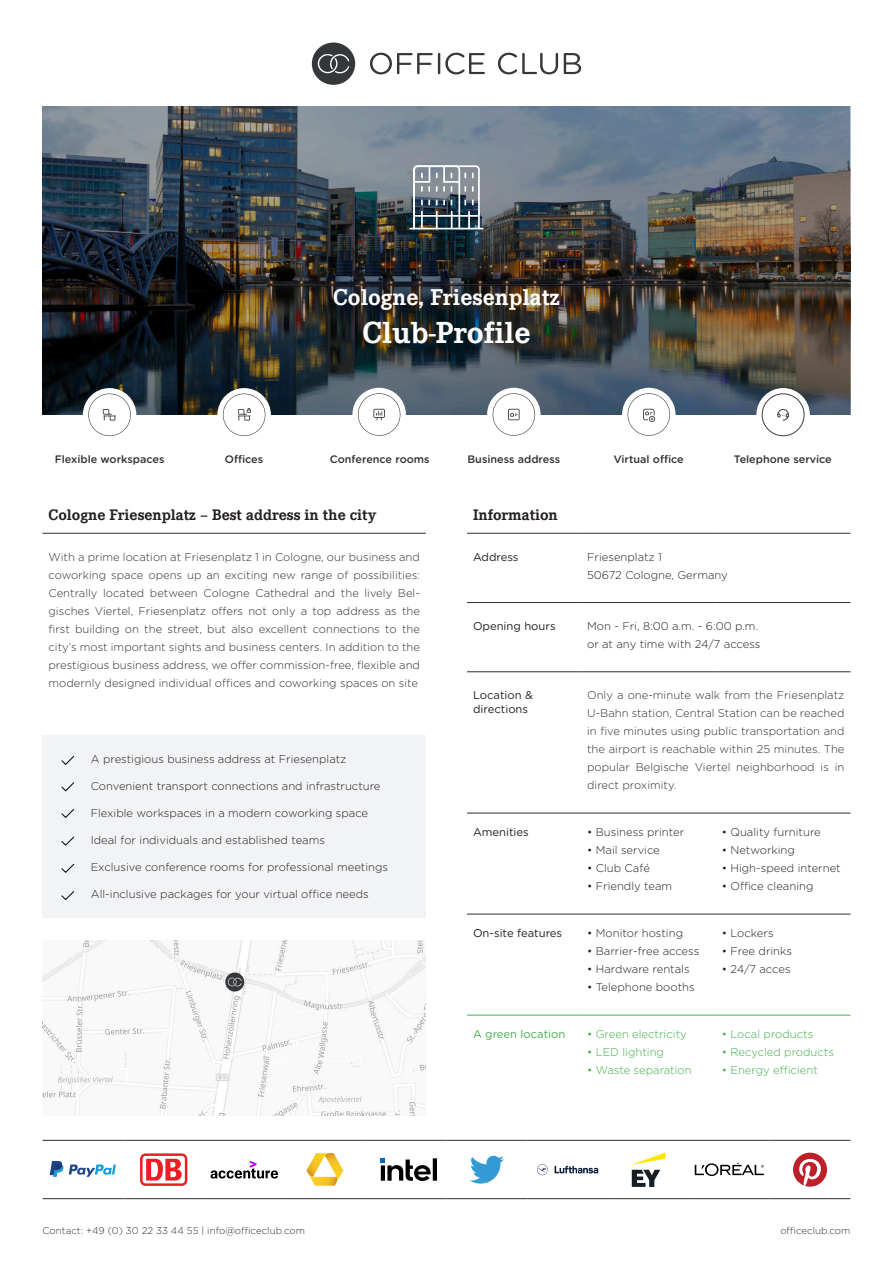
<style>
.page{position:relative;width:893px;height:1263px;background:#fff}
.page>*{position:absolute;margin:0;border:0;box-sizing:border-box;transform-origin:0 0}
.t1{font:700 30px "Corporate EBQ";color:#fff}
.t2{font:700 22.5px "Corporate EBQ";color:#fff}
.t3{font:700 15px "Corporate EBQ";color:#231f20}
.t4{font:300 11.25px/18px "Gotham Rounded";color:#312f30;text-align:justify}
.t5{font:300 11.25px "Gotham Rounded";color:#231f20}
.t6{font:300 11.25px "Gotham Rounded";color:#40ae49}
.t7{font:11.25px "Gotham Rounded";color:#231f20}
.t8{font:11.25px "Gotham Rounded";color:#40ae49}
.t9{font:500 10.8px "Gotham Rounded";color:#312f30}
.t10{font:300 9.75px "Gotham Rounded";color:#312f30}
</style>
<div class="page">
<img style="left:43px;top:940px;width:383px;height:176px">
<svg style="left:225px;top:972px;width:19px;height:19px"></svg>
<img style="left:43px;top:106px;width:807px;height:309px">
<svg style="left:312px;top:43px;width:43px;height:42px"></svg>
<svg style="left:370px;top:53px;width:211px;height:21px"></svg>
<hr style="left:43px;top:1140px;width:80px;height:1px;background:#312f30">
<hr style="left:123px;top:1140px;width:81px;height:1px;background:#312f30">
<hr style="left:204px;top:1140px;width:81px;height:1px;background:#312f30">
<hr style="left:285px;top:1140px;width:81px;height:1px;background:#312f30">
<hr style="left:366px;top:1140px;width:80px;height:1px;background:#312f30">
<hr style="left:446px;top:1140px;width:81px;height:1px;background:#312f30">
<hr style="left:527px;top:1140px;width:81px;height:1px;background:#312f30">
<hr style="left:608px;top:1140px;width:81px;height:1px;background:#312f30">
<hr style="left:689px;top:1140px;width:81px;height:1px;background:#312f30">
<hr style="left:770px;top:1140px;width:80px;height:1px;background:#312f30">
<hr style="left:43px;top:1198px;width:80px;height:1px;background:#312f30">
<hr style="left:123px;top:1198px;width:81px;height:1px;background:#312f30">
<hr style="left:204px;top:1198px;width:81px;height:1px;background:#312f30">
<hr style="left:285px;top:1198px;width:81px;height:1px;background:#312f30">
<hr style="left:366px;top:1198px;width:80px;height:1px;background:#312f30">
<hr style="left:446px;top:1198px;width:81px;height:1px;background:#312f30">
<hr style="left:527px;top:1198px;width:81px;height:1px;background:#312f30">
<hr style="left:608px;top:1198px;width:81px;height:1px;background:#312f30">
<hr style="left:689px;top:1198px;width:81px;height:1px;background:#312f30">
<hr style="left:770px;top:1198px;width:80px;height:1px;background:#312f30">
<svg style="left:50px;top:1161px;width:66px;height:16px"></svg>
<svg style="left:140px;top:1153px;width:47px;height:33px"></svg>
<svg style="left:143px;top:1156px;width:42px;height:27px"></svg>
<svg style="left:146px;top:1159px;width:38px;height:21px"></svg>
<svg style="left:211px;top:1161px;width:67px;height:17px"></svg>
<img style="left:306px;top:1152px;width:38px;height:34px">
<svg style="left:470px;top:1156px;width:34px;height:27px"></svg>
<svg style="left:381px;top:1158px;width:56px;height:23px"></svg>
<svg style="left:537px;top:1164px;width:61px;height:11px"></svg>
<svg style="left:695px;top:1163px;width:69px;height:13px"></svg>
<svg style="left:793px;top:1153px;width:34px;height:34px"></svg>
<svg style="left:631px;top:1152px;width:34px;height:35px"></svg>
<hr style="left:410px;top:228px;width:73px;height:1px;background:#fff">
<svg style="left:412px;top:165px;width:69px;height:65px;background:#78858f"></svg>
<hr style="left:467px;top:533px;width:114px;height:1px;background:#312f30">
<hr style="left:581px;top:533px;width:135px;height:1px;background:#312f30">
<hr style="left:716px;top:533px;width:134px;height:1px;background:#312f30">
<hr style="left:467px;top:602px;width:114px;height:1px;background:#312f30">
<hr style="left:581px;top:602px;width:135px;height:1px;background:#312f30">
<hr style="left:716px;top:602px;width:134px;height:1px;background:#312f30">
<hr style="left:467px;top:671px;width:114px;height:1px;background:#312f30">
<hr style="left:581px;top:671px;width:135px;height:1px;background:#312f30">
<hr style="left:716px;top:671px;width:134px;height:1px;background:#312f30">
<hr style="left:467px;top:813px;width:114px;height:1px;background:#312f30">
<hr style="left:581px;top:813px;width:135px;height:1px;background:#312f30">
<hr style="left:716px;top:813px;width:134px;height:1px;background:#312f30">
<hr style="left:467px;top:914px;width:114px;height:1px;background:#312f30">
<hr style="left:581px;top:914px;width:135px;height:1px;background:#312f30">
<hr style="left:716px;top:914px;width:134px;height:1px;background:#312f30">
<hr style="left:467px;top:1015px;width:114px;height:1px;background:#40ae49">
<hr style="left:581px;top:1015px;width:135px;height:1px;background:#40ae49">
<hr style="left:716px;top:1015px;width:134px;height:1px;background:#40ae49">
<hr style="left:43px;top:533px;width:383px;height:1px;background:#312f30">
<div style="left:43px;top:735px;width:383px;height:182px;background:#f1f3f5"></div>
<div style="left:83px;top:388px;width:53px;height:53px;background:#fff;border-radius:50%"></div>
<svg style="left:88px;top:393px;width:43px;height:43px"></svg>
<div style="left:217px;top:388px;width:54px;height:53px;background:#fff;border-radius:50%"></div>
<svg style="left:223px;top:393px;width:42px;height:43px"></svg>
<div style="left:352px;top:388px;width:54px;height:53px;background:#fff;border-radius:50%"></div>
<svg style="left:358px;top:393px;width:42px;height:43px"></svg>
<div style="left:487px;top:388px;width:54px;height:53px;background:#fff;border-radius:50%"></div>
<svg style="left:493px;top:393px;width:42px;height:43px"></svg>
<div style="left:622px;top:388px;width:54px;height:53px;background:#fff;border-radius:50%"></div>
<svg style="left:628px;top:393px;width:42px;height:43px"></svg>
<svg style="left:61px;top:864px;width:13px;height:9px"></svg>
<svg style="left:61px;top:836px;width:13px;height:10px"></svg>
<svg style="left:61px;top:809px;width:13px;height:9px"></svg>
<svg style="left:61px;top:782px;width:13px;height:9px"></svg>
<svg style="left:61px;top:756px;width:13px;height:9px"></svg>
<div style="left:756px;top:388px;width:54px;height:53px;background:#fff;border-radius:50%"></div>
<svg style="left:777px;top:409px;width:12px;height:12px"></svg>
<div style="left:762px;top:393px;width:42px;height:43px;border:1px solid #3f3f3f;border-radius:50%"></div>
<svg style="left:61px;top:891px;width:13px;height:9px"></svg>
<p class="t2" style="left:333px;top:284px;width:228px">Cologne, Friesenplatz</p>
<p class="t1" style="left:362px;top:314px;width:170px">Club-Profile</p>
<p class="t9" style="left:55px;top:452px;width:111px">Flexible workspaces</p>
<p class="t9" style="left:225px;top:452px;width:40px">Offices</p>
<p class="t9" style="left:330px;top:452px;width:101px">Conference rooms</p>
<p class="t9" style="left:467px;top:452px;width:94px">Business address</p>
<p class="t9" style="left:614px;top:452px;width:72px">Virtual office</p>
<p class="t9" style="left:734px;top:452px;width:99px">Telephone service</p>
<p class="t3" style="left:49px;top:506px;width:329px">Cologne Friesenplatz – Best address in the city</p>
<p class="t4" style="left:49px;top:547px;width:373px">With a prime location at Friesenplatz 1 in Cologne, our business and coworking space opens up an exciting new range of possibilities:<br>Centrally located between Cologne Cathedral and the lively Bel&shy;gisches Viertel, Friesenplatz offers not only a top address as the first building on the street, but also excellent connections to the city’s most important sights and business centers. In addition to the prestigious business address, we offer commission-free, flexible and modernly designed individual offices and coworking spaces on site</p>
<p class="t5" style="left:91px;top:752px;width:257px">A prestigious business address at Friesenplatz</p>
<p class="t5" style="left:91px;top:779px;width:291px">Convenient transport connections and infrastructure</p>
<p class="t5" style="left:91px;top:806px;width:279px">Flexible workspaces in a modern coworking space</p>
<p class="t5" style="left:91px;top:833px;width:236px">Ideal for individuals and established teams</p>
<p class="t5" style="left:91px;top:860px;width:299px">Exclusive conference rooms for professional meetings</p>
<p class="t5" style="left:91px;top:887px;width:279px">All-inclusive packages for your virtual office needs</p>
<p class="t3" style="left:473px;top:506px;width:86px">Information</p>
<p class="t7" style="left:473px;top:549px;width:47px">Address</p>
<p class="t5" style="left:587px;top:549px;width:76px">Friesenplatz 1</p>
<p class="t5" style="left:587px;top:567px;width:142px">50672 Cologne, Germany</p>
<p class="t7" style="left:473px;top:618px;width:84px">Opening hours</p>
<p class="t5" style="left:587px;top:618px;width:173px">Mon - Fri, 8:00 a.m. - 6:00 p.m.</p>
<p class="t5" style="left:587px;top:636px;width:175px">or at any time with 24/7 access</p>
<p class="t7" style="left:473px;top:687px;width:61px">Location &amp;</p>
<p class="t7" style="left:473px;top:701px;width:57px">directions</p>
<p class="t4" style="left:587px;top:685px;width:259px">Only a one-minute walk from the Friesenplatz U-Bahn station, Central Station can be reached in five minutes using public transportation and the airport is reachable within 25 minutes. The popular Belgische Viertel neighborhood is in direct proximity.</p>
<p class="t7" style="left:473px;top:824px;width:57px">Amenities</p>
<p class="t5" style="left:587px;top:824px;width:99px">• Business printer</p>
<p class="t5" style="left:587px;top:842px;width:74px">• Mail service</p>
<p class="t5" style="left:587px;top:860px;width:64px">• Club Café</p>
<p class="t5" style="left:587px;top:878px;width:87px">• Friendly team</p>
<p class="t7" style="left:473px;top:925px;width:91px">On-site features</p>
<p class="t5" style="left:587px;top:925px;width:97px">• Monitor hosting</p>
<p class="t5" style="left:587px;top:943px;width:114px">• Barrier-free access</p>
<p class="t5" style="left:587px;top:961px;width:104px">• Hardware rentals</p>
<p class="t5" style="left:587px;top:979px;width:109px">• Telephone booths</p>
<p class="t8" style="left:473px;top:1026px;width:94px">A green location</p>
<p class="t6" style="left:587px;top:1026px;width:101px">• Green electricity</p>
<p class="t6" style="left:587px;top:1044px;width:78px">• LED lighting</p>
<p class="t6" style="left:587px;top:1062px;width:106px">• Waste separation</p>
<p class="t5" style="left:722px;top:824px;width:101px">• Quality furniture</p>
<p class="t5" style="left:722px;top:842px;width:75px">• Networking</p>
<p class="t5" style="left:722px;top:860px;width:120px">• High-speed internet</p>
<p class="t5" style="left:722px;top:878px;width:93px">• Office cleaning</p>
<p class="t5" style="left:722px;top:925px;width:53px">• Lockers</p>
<p class="t5" style="left:722px;top:943px;width:72px">• Free drinks</p>
<p class="t5" style="left:722px;top:961px;width:70px">• 24/7 acces</p>
<p class="t6" style="left:722px;top:1026px;width:93px">• Local products</p>
<p class="t6" style="left:722px;top:1044px;width:114px">• Recycled products</p>
<p class="t6" style="left:722px;top:1062px;width:98px">• Energy efficient</p>
<p class="t10" style="left:43px;top:1224px;width:264px">Contact: +49 (0) 30 22 33 44 55 | info@officeclub.com</p>
<p class="t10" style="left:780px;top:1224px;width:72px">officeclub.com</p>
</div>
